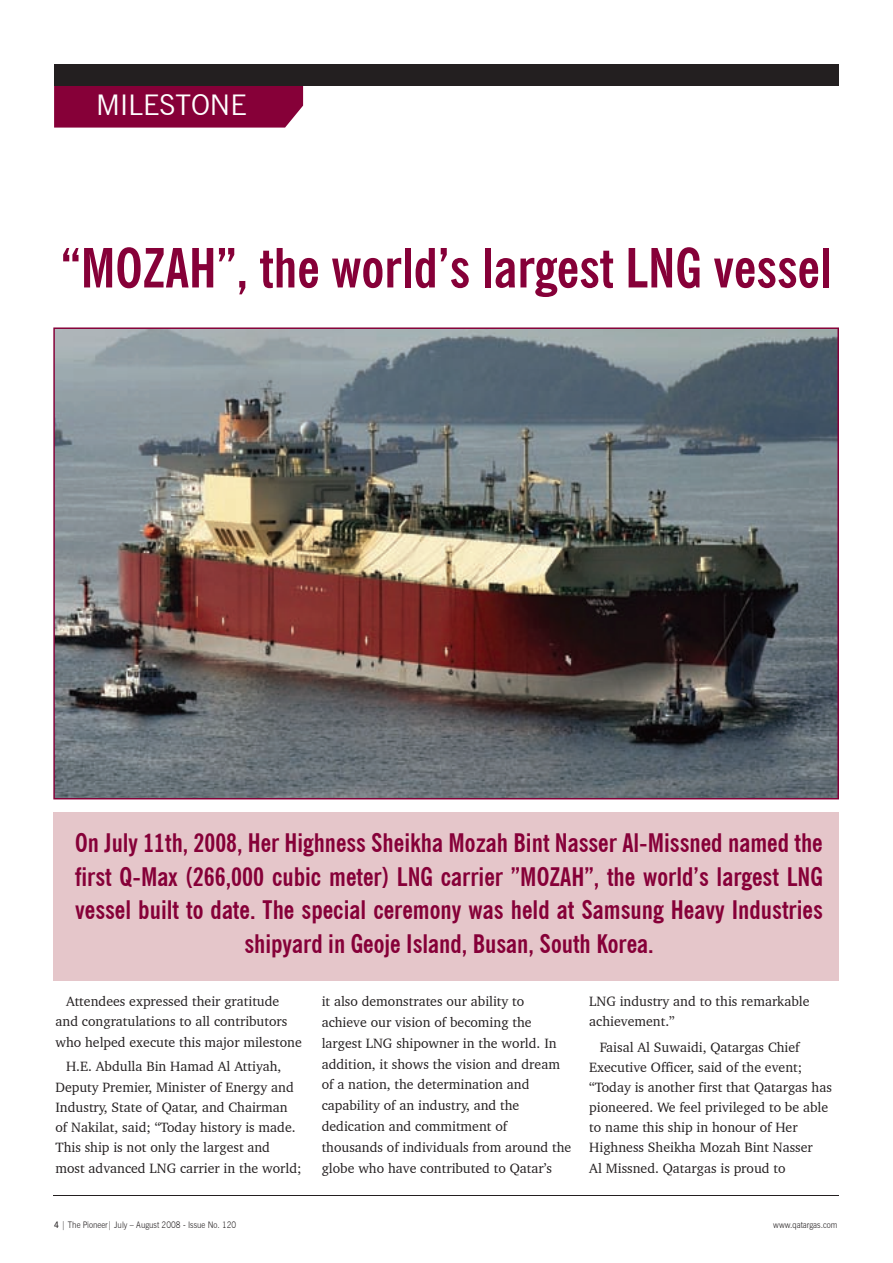
<style>
.page{position:relative;width:893px;height:1263px;background:#fff}
.page>*{position:absolute;margin:0;border:0;box-sizing:border-box;transform-origin:0 0}
.t1{font:700 condensed 54px "News Gothic BT";color:#860038}
.t2{font:28.5px "News Gothic BT";color:#fff}
.t3{font:700 condensed 25.5px/33.8px "News Gothic BT";color:#860038;text-align:center}
.t4{font:13.8px/20.2px "Charter BT";color:#231f20}
.t5{font:300 9px "News Gothic BT";color:#231f20;scale:.89 1}
.s1{font-weight:600}
</style>
<div class="page">
<hr style="left:54px;top:1195px;width:785px;height:1px;background:#231f20">
<div style="left:54px;top:813px;width:785px;height:168px;background:#e5c6ca"></div>
<div style="left:54px;top:85px;width:249px;height:43px;background:#860038"></div>
<div style="left:54px;top:64px;width:785px;height:21px;background:#231f20"></div>
<img style="left:53px;top:327px;width:786px;height:472px">
<h2 class="t2" style="left:96px;top:88px;width:152px">MILESTONE</h2>
<h1 class="t1" style="left:61px;top:235px;width:773px">”MOZAH“, the world’s largest LNG vessel</h1>
<p class="t3" style="left:75px;top:826px;width:749px">On July 11th, 2008, Her Highness Sheikha Mozah Bint Nasser Al-Missned named the first Q-Max (266,000 cubic meter) LNG carrier “MOZAH“, the world’s largest LNG vessel built to date. The special ceremony was held at Samsung Heavy Industries shipyard in Geoje Island, Busan, South Korea.</p>
<p class="t4" style="left:55px;top:991px;width:248px;text-indent:11px">Attendees expressed their gratitude and congratulations to all contributors who helped execute this major milestone</p>
<p class="t4" style="left:55px;top:1056px;width:248px;text-indent:11px">H.E. Abdulla Bin Hamad Al Attiyah, Deputy Premier, Minister of Energy and Industry, State of Qatar, and Chairman of Nakilat, said; “Today history is made.<br>This ship is not only the largest and most advanced LNG carrier in the world;</p>
<p class="t4" style="left:322px;top:990px;width:251px;line-height:20.9px">it also demonstrates our ability to achieve our vision of becoming the largest LNG shipowner in the world. In addition, it shows the vision and dream of a nation, the determination and capability of an industry, and the dedication and commitment of thousands of individuals from around the globe who have contributed to Qatar’s</p>
<p class="t4" style="left:589px;top:991px;width:222px">LNG industry and to this remarkable achievement.”</p>
<p class="t4" style="left:589px;top:1037px;width:244px;text-indent:11px">Faisal Al Suwaidi, Qatargas Chief Executive Officer, said of the event; “Today is another first that Qatargas has pioneered. We feel privileged to be able to name this ship in honour of Her Highness Sheikha Mozah Bint Nasser<br>Al Missned. Qatargas is proud to</p>
<p class="t5" style="left:54px;top:1219px;width:206px"><span class="s1">4</span> | The Pioneer| July – August 2008 - Issue No. 120</p>
<p class="t5" style="left:773px;top:1219px;width:74px">www.qatargas.com</p>
</div>
